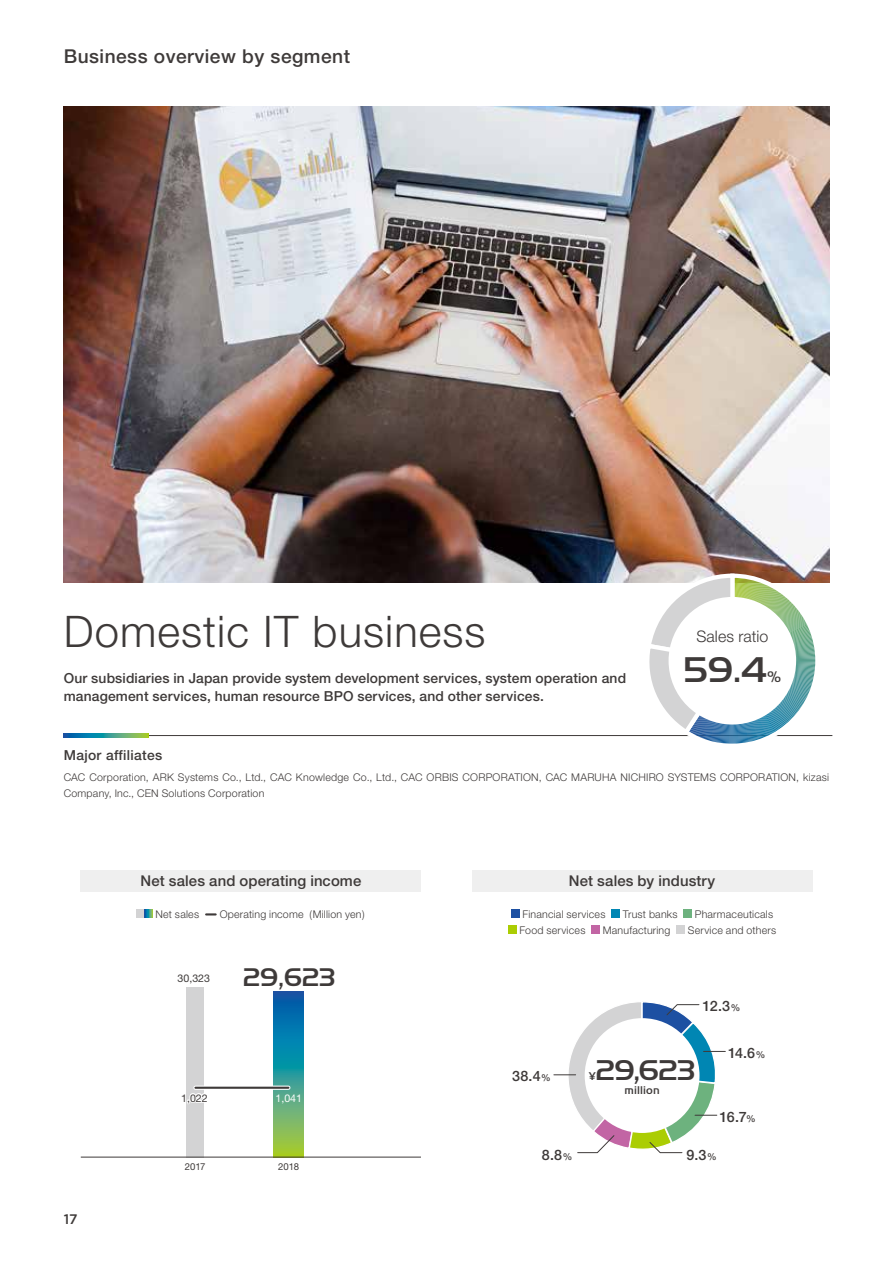
<style>
.page{position:relative;width:893px;height:1263px;background:#fff}
.page>*{position:absolute;margin:0;border:0;box-sizing:border-box;transform-origin:0 0}
.t1{font:300 43.65px "Helvetica Neue";letter-spacing:.025em;color:#3e3a39}
.t2{font:500 37.2px "Handel Got D";color:#3e3a39}
.t3{font:500 29.7px "Handel Got D";color:#3e3a39}
.t4{font:500 26.55px "Handel Got D";color:#3e3a39}
.t5{font:500 19.2px "Helvetica Neue";letter-spacing:.025em;color:#3e3a39}
.t6{font:300 15.9px "Helvetica Neue";letter-spacing:.005em;color:#3e3a39}
.t7{font:500 15.9px "Handel Got D";color:#3e3a39}
.t8{font:500 14.85px "Helvetica Neue";letter-spacing:.01em;color:#3e3a39}
.t9{font:500 14.4px "Helvetica Neue";letter-spacing:-.05em;color:#3e3a39}
.t10{font:500 13.8px/18.1px "Helvetica Neue";letter-spacing:.01em;color:#3e3a39}
.t11{font:500 13.8px "Gotham";color:#3e3a39}
.t12{font:500 11.7px "Handel Got D";letter-spacing:.01em;color:#3e3a39}
.t13{font:300 10.65px/15.9px "Helvetica Neue";letter-spacing:.02em;color:#3e3a39}
.t14{font:10.65px "Helvetica Neue";color:#3e3a39}
.t15{font:10.65px "Helvetica Neue";color:#fff}
.t16{font:9.6px "Helvetica Neue";letter-spacing:-.005em;color:#3e3a39}
.s1{font-size:9.6px}
</style>
<div class="page">
<svg style="left:274px;top:991px;width:29px;height:166px;background:#3a968b"></svg>
<div style="left:187px;top:987px;width:17px;height:170px;background:#d3d3d4"></div>
<div style="left:195px;top:1085px;width:93px;height:5px;background:#bebdbd"></div>
<div style="left:136px;top:909px;width:8px;height:9px;background:#d3d3d4"></div>
<svg style="left:144px;top:909px;width:9px;height:9px"></svg>
<svg style="left:206px;top:913px;width:10px;height:2px"></svg>
<div style="left:511px;top:909px;width:8px;height:9px;background:#1d50a2"></div>
<div style="left:611px;top:909px;width:9px;height:9px;background:#0086b3"></div>
<div style="left:683px;top:909px;width:9px;height:9px;background:#6db27e"></div>
<div style="left:508px;top:925px;width:8px;height:9px;background:#abcd03"></div>
<div style="left:591px;top:925px;width:9px;height:9px;background:#c265a4"></div>
<div style="left:676px;top:925px;width:9px;height:9px;background:#d3d3d4"></div>
<hr style="left:64px;top:735px;width:768px;height:1px;background:#3e3a39">
<img style="left:64px;top:106px;width:765px;height:477px">
<svg style="left:64px;top:733px;width:85px;height:4px"></svg>
<hr style="left:81px;top:1157px;width:340px;height:1px;background:#3e3a39">
<svg style="left:186px;top:1092px;width:18px;height:14px"></svg>
<div style="left:81px;top:870px;width:340px;height:21px;background:#efefef"></div>
<div style="left:472px;top:870px;width:340px;height:21px;background:#efefef"></div>
<svg style="left:643px;top:571px;width:179px;height:173px"></svg>
<div style="left:669px;top:597px;width:127px;height:127px;background:#fff;border-radius:50%"></div>
<hr style="left:195px;top:1087px;width:93px;height:2px;background:#3e3a39">
<svg style="left:554px;top:1002px;width:171px;height:151px"></svg>
<h3 class="t5" style="left:64px;top:45px;width:288px">Business overview by segment</h3>
<h1 class="t1" style="left:64px;top:605px;width:423px">Domestic IT business</h1>
<p class="t10" style="left:64px;top:668px;width:564px">Our subsidiaries in Japan provide system development services, system operation and management services, human resource BPO services, and other services.</p>
<p class="t10" style="left:64px;top:746px;width:100px">Major affiliates</p>
<h3 class="t6" style="left:696px;top:627px;width:73px">Sales ratio</h3>
<h2 class="t2" style="left:683px;top:649px;width:85px">59.4</h2>
<h3 class="t7" style="left:767px;top:668px;width:16px">%</h3>
<p class="t13" style="left:64px;top:769px;width:767px">CAC Corporation, ARK Systems Co., Ltd., CAC Knowledge Co., Ltd., CAC ORBIS CORPORATION, CAC MARUHA NICHIRO SYSTEMS CORPORATION, kizasi<br>Company, Inc., CEN Solutions Corporation</p>
<h3 class="t8" style="left:140px;top:872px;width:222px">Net sales and operating income</h3>
<h3 class="t8" style="left:569px;top:872px;width:148px">Net sales by industry</h3>
<p class="t13" style="left:156px;top:906px;width:45px">Net sales</p>
<p class="t13" style="left:220px;top:906px;width:146px">Operating income (Million yen)</p>
<p class="t13" style="left:522px;top:905px;width:85px">Financial services</p>
<p class="t13" style="left:623px;top:905px;width:56px">Trust banks</p>
<p class="t13" style="left:695px;top:905px;width:80px">Pharmaceuticals</p>
<p class="t13" style="left:519px;top:921px;width:67px">Food services</p>
<p class="t13" style="left:603px;top:921px;width:69px">Manufacturing</p>
<p class="t13" style="left:688px;top:921px;width:90px">Service and others</p>
<p class="t11" style="left:64px;top:1210px;width:15px">17</p>
<p class="t14" style="left:178px;top:972px;width:34px">30,323</p>
<h3 class="t4" style="left:243px;top:962px;width:94px">29,623</h3>
<p class="t14" style="left:181px;top:1091px;width:28px">1,022</p>
<p class="t15" style="left:276px;top:1091px;width:28px">1,041</p>
<p class="t16" style="left:185px;top:1161px;width:22px">2017</p>
<p class="t16" style="left:278px;top:1161px;width:22px">2018</p>
<h3 class="t9" style="left:512px;top:1067px;width:40px">38.4<span class="s1">%</span></h3>
<h3 class="t3" style="left:596px;top:1053px;width:101px">29,623</h3>
<p class="t12" style="left:625px;top:1084px;width:37px">million</p>
<p class="t12" style="left:589px;top:1069px;width:9px">¥</p>
<h3 class="t9" style="left:703px;top:997px;width:39px">12.3<span class="s1">%</span></h3>
<h3 class="t9" style="left:728px;top:1044px;width:39px">14.6<span class="s1">%</span></h3>
<h3 class="t9" style="left:720px;top:1108px;width:38px">16.7<span class="s1">%</span></h3>
<h3 class="t9" style="left:542px;top:1146px;width:32px">8.8<span class="s1">%</span></h3>
<h3 class="t9" style="left:686px;top:1146px;width:32px">9.3<span class="s1">%</span></h3>
</div>
